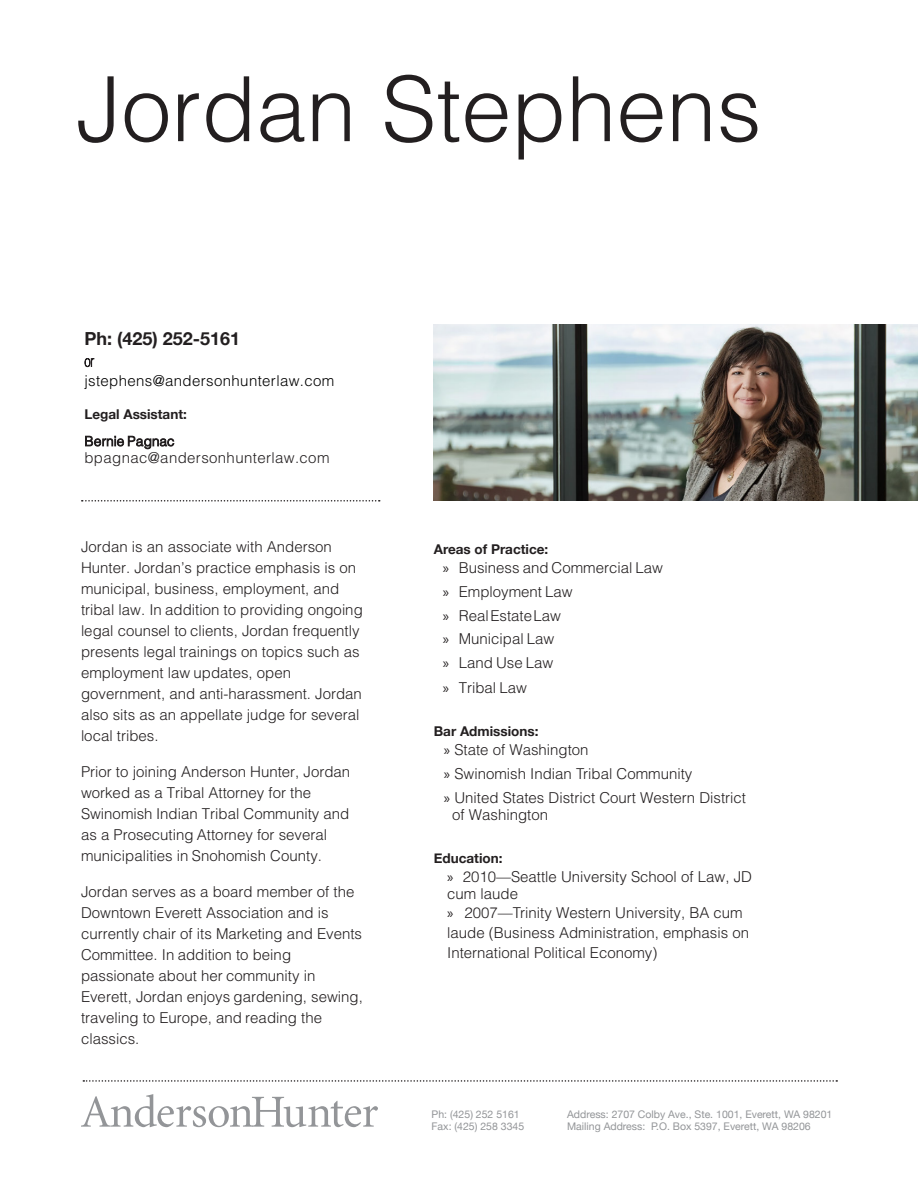
<style>
.page{position:relative;width:918px;height:1188px;background:#fff}
.page>*{position:absolute;margin:0;border:0;box-sizing:border-box;transform-origin:0 0}
.t1{font:300 90px "Helvetica LT Std";color:#231f20}
.t2{font:700 18px "Helvetica Neue";color:#231f20}
.bullets{font:300 15px/21px "Helvetica LT Std";color:#231f20}
.t3{font:300 15px/19.4px "Helvetica LT Std";letter-spacing:.025em;color:#000}
.bullets-2{font:300 15px "Helvetica LT Std";letter-spacing:.025em;color:#231f20}
.t4{font:700 13.5px/27.2px "Helvetica Neue";color:#231f20}
.t5{font:10.5px "Helvetica Neue";color:#939598}
.s1{font-family:"Helvetica Neue";font-weight:900;font-stretch:condensed;color:#231f20}
.s2{font-family:"Helvetica LT Std";font-weight:300}
.s3{font-family:"Myriad Pro";font-weight:400}
</style>
<div class="page">
<svg style="left:82px;top:500px;width:298px;height:2px"></svg>
<svg style="left:83px;top:1080px;width:754px;height:2px"></svg>
<svg style="left:81px;top:1094px;width:297px;height:33px"></svg>
<img style="left:434px;top:324px;width:484px;height:176px">
<p class="t1" style="left:76px;top:53px;width:687px">Jordan Stephens</p>
<p class="t2" style="left:84px;top:324px;width:157px">Ph: (425) 252-5161</p>
<p class="t3" style="left:84px;top:351px;width:252px"><span class="s1">or </span>jstephens@andersonhunterlaw.com</p>
<p class="t4" style="left:84px;top:401px;width:104px">Legal Assistant:<br><span class="s2">Bernie Pagnac</span></p>
<p class="bullets-2" style="left:84px;top:449px;width:247px">bpagnac@andersonhunterlaw.com</p>
<p class="bullets" style="left:81px;top:536px;width:283px">Jordan is an associate with Anderson Hunter. Jordan’s practice emphasis is on municipal, business, employment, and tribal law. In addition to providing ongoing legal counsel to clients, Jordan frequently presents legal trainings on topics such as employment law updates, open government, and anti-harassment. Jordan also sits as an appellate judge for several local tribes.</p>
<p class="bullets" style="left:81px;top:761px;width:271px">Prior to joining Anderson Hunter, Jordan worked as a Tribal Attorney for the Swinomish Indian Tribal Community and as a Prosecuting Attorney for several municipalities in Snohomish County.</p>
<p class="bullets" style="left:81px;top:881px;width:283px">Jordan serves as a board member of the Downtown Everett Association and is currently chair of its Marketing and Events Committee. In addition to being passionate about her community in Everett, Jordan enjoys gardening, sewing, traveling to Europe, and reading the classics.</p>
<p class="t4" style="left:434px;top:536px;width:116px">Areas of Practice:</p>
<p class="bullets" style="left:443px;top:555px;width:222px;line-height:24px"><span class="s3">»</span> Business and Commercial Law <span class="s3">»</span> Employment Law<br><span class="s3">»</span> Real Estate Law<br><span class="s3">»</span> Municipal Law<br><span class="s3">»</span> Land Use Law<br><span class="s3">»</span> Tribal Law</p>
<p class="t4" style="left:434px;top:718px;width:106px">Bar Admissions:</p>
<p class="bullets" style="left:444px;top:738px;width:304px;line-height:24px"><span class="s3">»</span> State of Washington<br><span class="s3">»</span> Swinomish Indian Tribal Community<br><span class="s3">»</span> United States District Court Western District</p>
<p class="bullets" style="left:452px;top:804px;width:97px">of Washington</p>
<p class="t4" style="left:434px;top:845px;width:70px">Education:</p>
<p class="bullets" style="left:447px;top:868px;width:306px;line-height:16.8px"><span class="s3">»</span> 2010—Seattle University School of Law, JD cum laude</p>
<p class="bullets" style="left:447px;top:903px;width:303px;line-height:19.8px"><span class="s3">»</span> 2007—Trinity Western University, BA cum laude (Business Administration, emphasis on<br>International Political Economy)</p>
<p class="t5" style="left:432px;top:1106px;width:90px">Ph: (425) 252 5161</p>
<p class="t5" style="left:432px;top:1119px;width:94px">Fax: (425) 258 3345</p>
<p class="t5" style="left:567px;top:1107px;width:267px">Address: 2707 Colby Ave., Ste. 1001, Everett, WA 98201</p>
<p class="t5" style="left:567px;top:1119px;width:245px">Mailing Address: P.O. Box 5397, Everett, WA 98206</p>
</div>
